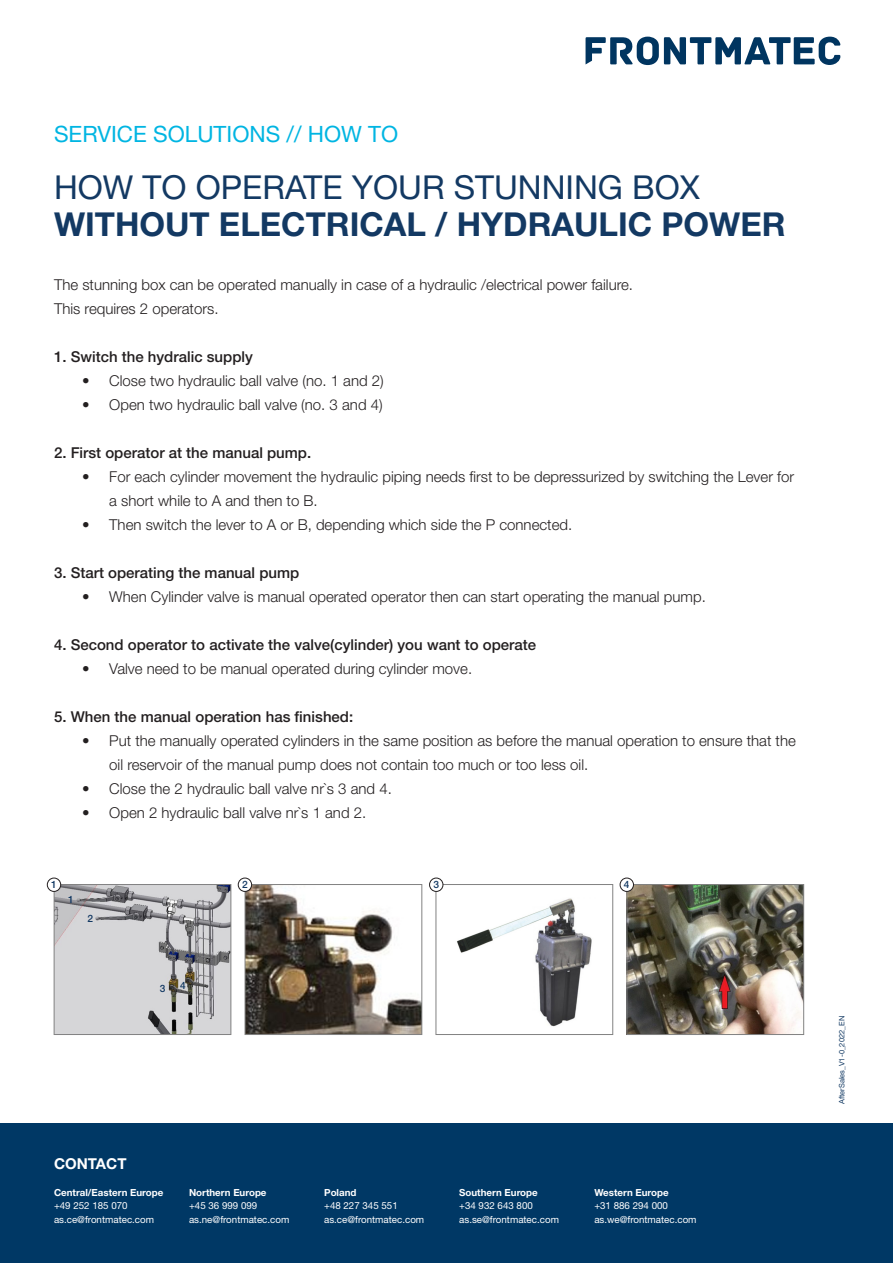
<style>
.page{position:relative;width:893px;height:1263px;background:#fff}
.page>*{position:absolute;margin:0;border:0;box-sizing:border-box;transform-origin:0 0}
.t1{font:700 33px/37.5px "Helvetica Neue LT Std";color:#133963}
.t2{font:22.5px "Helvetica Neue LT Std";color:#00b5e2}
.t3{font:300 15px/24px "Helvetica Neue LT Std";color:#231f20}
.t4{font:500 15px "Helvetica Neue LT Std";color:#231f20}
.t5{font:700 15px "Helvetica Neue LT Std";color:#fff}
.t6{font:500 10.2px "Helvetica Neue LT Std";color:#133963}
.Brød_neg{font:9.75px "Helvetica Neue LT Std";color:#fff}
.Brød_neg-2{font:700 9.75px "Helvetica Neue LT Std";color:#fff}
.t7{font:7.5px "Helvetica Neue LT Std";color:#123963}
.s1{font-weight:400}
</style>
<div class="page">
<svg style="left:586px;top:37px;width:254px;height:28px"></svg>
<div style="left:0;top:1124px;width:893px;height:139px;background:#003865"></div>
<img style="left:247px;top:886px;width:173px;height:146px">
<div style="left:245px;top:884px;width:177px;height:150px;border:1px solid #828282"></div>
<img style="left:457px;top:898px;width:135px;height:129px">
<div style="left:436px;top:884px;width:177px;height:150px;border:1px solid #828282"></div>
<img style="left:629px;top:886px;width:173px;height:146px">
<div style="left:627px;top:884px;width:177px;height:150px;border:1px solid #828282"></div>
<img style="left:56px;top:886px;width:173px;height:146px">
<div style="left:54px;top:884px;width:177px;height:150px;border:1px solid #828282"></div>
<div style="left:47px;top:878px;width:14px;height:13px;background:#fff;border-radius:50%"></div>
<div style="left:47px;top:878px;width:14px;height:14px;border:1px solid #231f20;border-radius:50%"></div>
<div style="left:238px;top:878px;width:14px;height:13px;background:#fff;border-radius:50%"></div>
<div style="left:238px;top:878px;width:14px;height:14px;border:1px solid #231f20;border-radius:50%"></div>
<div style="left:430px;top:878px;width:13px;height:13px;background:#fff;border-radius:50%"></div>
<div style="left:429px;top:878px;width:14px;height:14px;border:1px solid #231f20;border-radius:50%"></div>
<div style="left:620px;top:878px;width:13px;height:13px;background:#fff;border-radius:50%"></div>
<div style="left:620px;top:878px;width:14px;height:14px;border:1px solid #231f20;border-radius:50%"></div>
<p class="t2" style="left:54px;top:121px;width:346px">SERVICE SOLUTIONS // HOW TO</p>
<p class="t1" style="left:54px;top:167px;width:733px"><span class="s1">HOW TO OPERATE YOUR STUNNING BOX<br></span>WITHOUT ELECTRICAL / HYDRAULIC POWER</p>
<p class="t3" style="left:54px;top:272px;width:581px">The stunning box can be operated manually in case of a hydraulic /electrical power failure.</p>
<p class="t3" style="left:54px;top:296px;width:166px">This requires 2 operators.</p>
<p class="t4" style="left:54px;top:348px;width:200px">1. Switch the hydralic supply</p>
<p class="t3" style="left:82px;top:368px;width:303px">• Close two hydraulic ball valve (no. 1 and 2)</p>
<p class="t3" style="left:82px;top:392px;width:302px">• Open two hydraulic ball valve (no. 3 and 4)</p>
<p class="t4" style="left:54px;top:444px;width:259px">2. First operator at the manual pump.</p>
<p class="t3" style="left:109px;top:464px;width:686px;text-indent:-27px">• For each cylinder movement the hydraulic piping needs first to be depressurized by switching the Lever for a short while to A and then to B.</p>
<p class="t3" style="left:82px;top:512px;width:491px">• Then switch the lever to A or B, depending which side the P connected.</p>
<p class="t4" style="left:54px;top:564px;width:247px">3. Start operating the manual pump</p>
<p class="t3" style="left:82px;top:584px;width:625px">• When Cylinder valve is manual operated operator then can start operating the manual pump.</p>
<p class="t4" style="left:54px;top:636px;width:484px">4. Second operator to activate the valve(cylinder) you want to operate</p>
<p class="t3" style="left:82px;top:656px;width:391px">• Valve need to be manual operated during cylinder move.</p>
<p class="t4" style="left:54px;top:708px;width:301px">5. When the manual operation has finished:</p>
<p class="t3" style="left:109px;top:728px;width:688px;text-indent:-27px">• Put the manually operated cylinders in the same position as before the manual operation to ensure that the oil reservoir of the manual pump does not contain too much or too less oil.</p>
<p class="t3" style="left:82px;top:776px;width:311px">• Close the 2 hydraulic ball valve nr`s 3 and 4.</p>
<p class="t3" style="left:82px;top:800px;width:286px">• Open 2 hydraulic ball valve nr`s 1 and 2.</p>
<p class="t6" style="left:51px;top:878px;width:7px">1</p>
<p class="t6" style="left:242px;top:878px;width:7px">2</p>
<p class="t6" style="left:433px;top:878px;width:7px">3</p>
<p class="t6" style="left:624px;top:878px;width:7px">4</p>
<p class="t6" style="left:68px;top:893px;width:7px">1</p>
<p class="t6" style="left:87px;top:912px;width:7px">2</p>
<p class="t6" style="left:160px;top:983px;width:7px">3</p>
<p class="t6" style="left:180px;top:979px;width:7px">4</p>
<p class="t5" style="left:54px;top:1154px;width:74px">CONTACT</p>
<p class="Brød_neg-2" style="left:54px;top:1186px;width:111px">Central/Eastern Europe</p>
<p class="Brød_neg" style="left:54px;top:1200px;width:75px">+49 252 185 070</p>
<p class="Brød_neg" style="left:54px;top:1214px;width:102px">as.ce@frontmatec.com</p>
<p class="Brød_neg-2" style="left:189px;top:1186px;width:79px">Northern Europe</p>
<p class="Brød_neg" style="left:189px;top:1200px;width:70px">+45 36 999 099</p>
<p class="Brød_neg" style="left:189px;top:1214px;width:102px">as.ne@frontmatec.com</p>
<p class="Brød_neg-2" style="left:324px;top:1186px;width:34px">Poland</p>
<p class="Brød_neg" style="left:324px;top:1200px;width:75px">+48 227 345 551</p>
<p class="Brød_neg" style="left:324px;top:1214px;width:102px">as.ce@frontmatec.com</p>
<p class="Brød_neg-2" style="left:459px;top:1186px;width:80px">Southern Europe</p>
<p class="Brød_neg" style="left:459px;top:1200px;width:75px">+34 932 643 800</p>
<p class="Brød_neg" style="left:459px;top:1214px;width:101px">as.se@frontmatec.com</p>
<p class="Brød_neg-2" style="left:594px;top:1186px;width:76px">Western Europe</p>
<p class="Brød_neg" style="left:594px;top:1200px;width:75px">+31 886 294 000</p>
<p class="Brød_neg" style="left:594px;top:1214px;width:104px">as.we@frontmatec.com</p>
<p class="t7" style="left:837px;top:1104px;width:90px;rotate:-90deg">AfterSales_V1-0_2022_EN</p>
</div>
